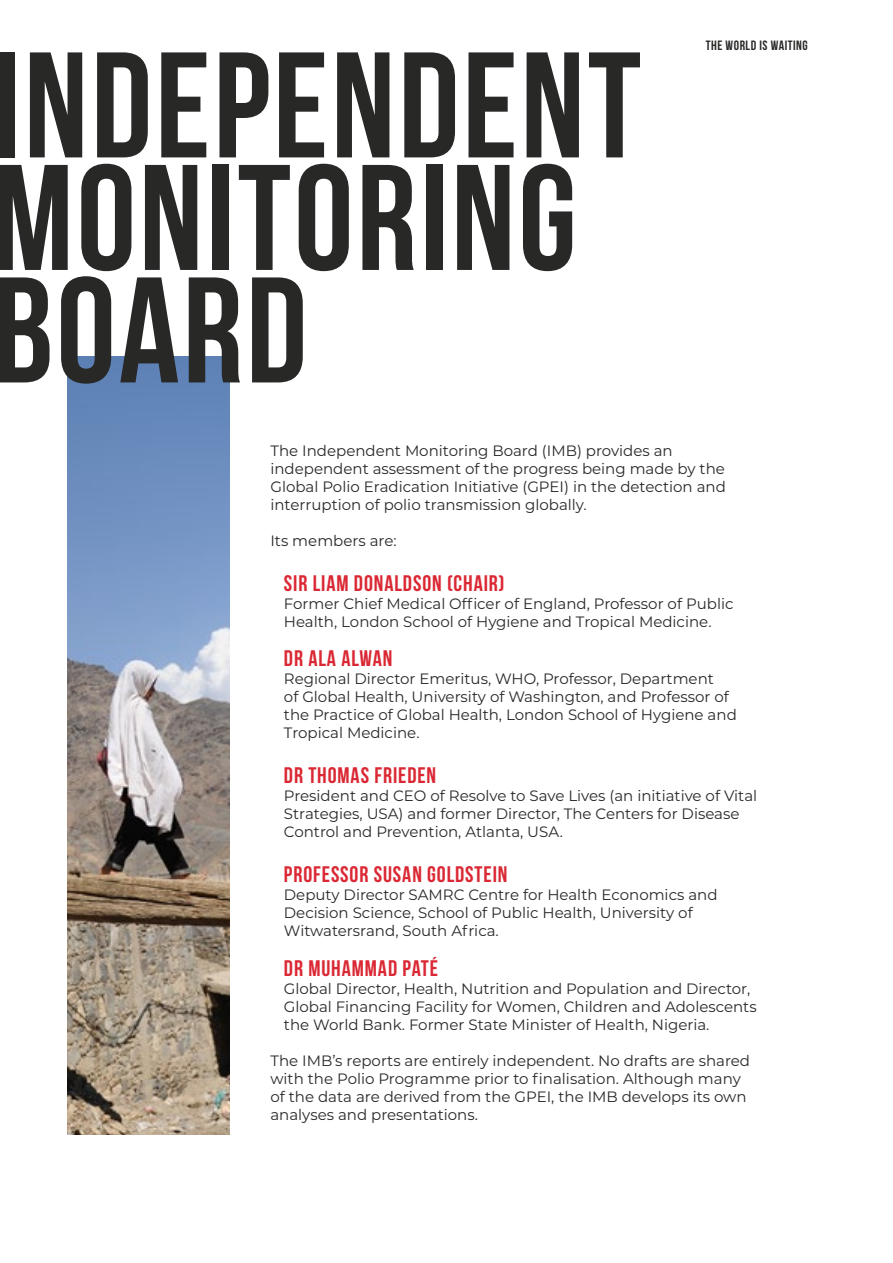
<style>
.page{position:relative;width:893px;height:1263px;background:#fff}
.page>*{position:absolute;margin:0;border:0;box-sizing:border-box;transform-origin:0 0}
.t1{font:700 150px/112.5px "Bebas Neue";letter-spacing:.02em;color:#282827}
.t2{font:700 22.5px "Bebas Neue";letter-spacing:.04em;color:#da2834}
.t3{font:15px/18px "Montserrat";color:#282827}
.t4{font:700 13.5px "Bebas Neue";letter-spacing:.04em;color:#282827}
</style>
<div class="page">
<img style="left:68px;top:356px;width:162px;height:779px">
<h1 class="t1" style="left:-7px;top:48px;width:650px">INDEPENDENT<br>MONITORING<br>BOARD</h1>
<p class="t4" style="left:706px;top:38px;width:104px">THE WORLD IS WAITING</p>
<p class="t3" style="left:270px;top:441px;width:457px">The Independent Monitoring Board (IMB) provides an independent assessment of the progress being made by the Global Polio Eradication Initiative (GPEI) in the detection and interruption of polio transmission globally.</p>
<p class="t3" style="left:270px;top:531px;width:128px">Its members are:</p>
<h2 class="t2" style="left:284px;top:571px;width:222px">SIR LIAM DONALDSON (CHAIR)</h2>
<p class="t3" style="left:284px;top:594px;width:451px">Former Chief Medical Officer of England, Professor of Public<br>Health, London School of Hygiene and Tropical Medicine.</p>
<h2 class="t2" style="left:284px;top:646px;width:110px">DR ALA ALWAN</h2>
<p class="t3" style="left:284px;top:669px;width:454px">Regional Director Emeritus, WHO, Professor, Department<br>of Global Health, University of Washington, and Professor of the Practice of Global Health, London School of Hygiene and Tropical Medicine.</p>
<h2 class="t2" style="left:284px;top:763px;width:154px">DR THOMAS FRIEDEN</h2>
<p class="t3" style="left:284px;top:786px;width:475px">President and CEO of Resolve to Save Lives (an initiative of Vital<br>Strategies, USA) and former Director, The Centers for Disease<br>Control and Prevention, Atlanta, USA.</p>
<h2 class="t2" style="left:284px;top:862px;width:225px">PROFESSOR SUSAN GOLDSTEIN</h2>
<p class="t3" style="left:284px;top:885px;width:435px">Deputy Director SAMRC Centre for Health Economics and<br>Decision Science, School of Public Health, University of<br>Witwatersrand, South Africa.</p>
<h2 class="t2" style="left:284px;top:956px;width:156px">DR MUHAMMAD PATÉ</h2>
<p class="t3" style="left:284px;top:979px;width:474px">Global Director, Health, Nutrition and Population and Director,<br>Global Financing Facility for Women, Children and Adolescents the World Bank. Former State Minister of Health, Nigeria.</p>
<p class="t3" style="left:270px;top:1051px;width:481px">The IMB’s reports are entirely independent. No drafts are shared with the Polio Programme prior to finalisation. Although many of the data are derived from the GPEI, the IMB develops its own analyses and presentations.</p>
</div>
